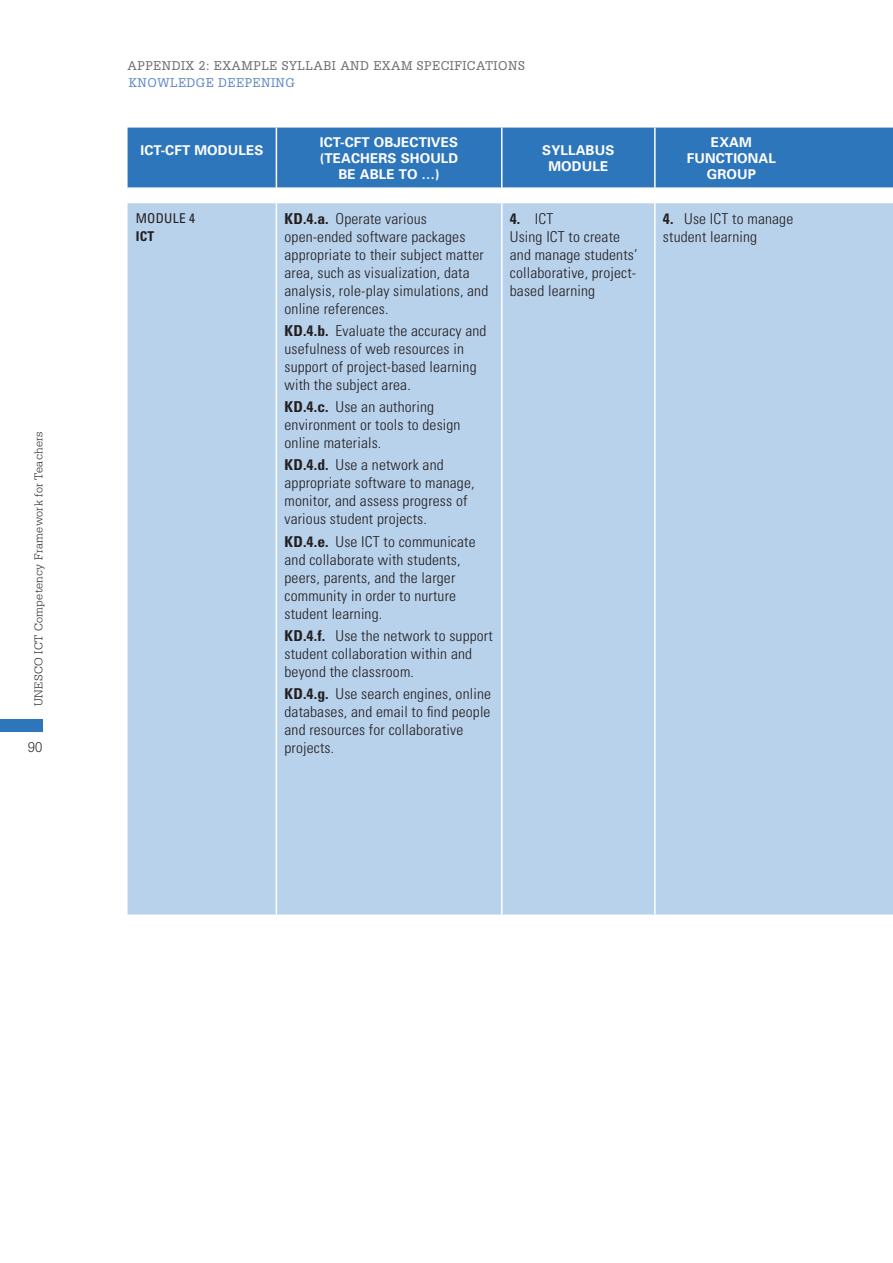
<style>
.page{position:relative;width:893px;height:1263px;background:#fff}
.page>*{position:absolute;margin:0;border:0;box-sizing:border-box;transform-origin:0 0}
.Annexe_txt_n{font:300 condensed 15px/18px "Univers";letter-spacing:.01em;color:#231f20;scale:1.04 1}
.t1{font:300 15px "Serifa";color:#231f20;scale:.96 1}
.ANNEX_entete_centre{font:700 13.5px/16.2px "Univers";letter-spacing:.01em;color:#fff;text-align:center}
.t2{font:13.5px "Serifa";letter-spacing:.04em;color:#6c6d70;scale:.9 1}
.t3{font:13.5px "Serifa";letter-spacing:.04em;color:#6189c6;scale:.9 1}
.ANNEX_Droit{font:condensed 13.5px/18px "Univers";letter-spacing:.02em;color:#231f20}
.t4{font:300 12px "Serifa";letter-spacing:.02em;color:#231f20}
.s1{font-weight:700}
</style>
<div class="page">
<div style="left:0;top:719px;width:43px;height:12px;background:#2e76bc"></div>
<div style="left:128px;top:128px;width:765px;height:60px;background:#2e76bc"></div>
<div style="left:128px;top:203px;width:765px;height:711px;background:#b9d2ec"></div>
<hr style="left:654px;top:203px;width:2px;height:711px;background:#fff">
<hr style="left:654px;top:128px;width:2px;height:60px;background:#fff">
<hr style="left:276px;top:128px;width:1px;height:60px;background:#fff">
<hr style="left:501px;top:128px;width:1px;height:60px;background:#fff">
<hr style="left:276px;top:203px;width:1px;height:711px;background:#fff">
<hr style="left:501px;top:203px;width:1px;height:711px;background:#fff">
<p class="t4" style="left:32px;top:706px;width:276px;rotate:-90deg">UNESCO ICT Competency Framework for Teachers</p>
<p class="t1" style="left:28px;top:738px;width:17px">90</p>
<p class="t2" style="left:128px;top:58px;width:443px">APPENDIX 2: EXAMPLE SYLLABI AND EXAM SPECIFICATIONS</p>
<p class="t3" style="left:129px;top:75px;width:186px">KNOWLEDGE DEEPENING</p>
<p class="ANNEX_entete_centre" style="left:141px;top:142px;width:124px">ICT-CFT MODULES</p>
<p class="ANNEX_entete_centre" style="left:320px;top:134px;width:140px">ICT-CFT OBJECTIVES (TEACHERS SHOULD<br>BE ABLE TO …)</p>
<p class="ANNEX_entete_centre" style="left:542px;top:142px;width:74px">SYLLABUS<br>MODULE</p>
<p class="ANNEX_entete_centre" style="left:687px;top:134px;width:90px">EXAM<br>FUNCTIONAL<br>GROUP</p>
<p class="ANNEX_Droit" style="left:136px;top:209px;width:61px">MODULE 4<br><span class="s1">ICT</span></p>
<p class="Annexe_txt_n" style="left:284px;top:209px;width:197px"><span class="s1">KD.4.a.</span> Operate various open-ended software packages appropriate to their subject matter area, such as visualization, data analysis, role-play simulations, and online references.</p>
<p class="Annexe_txt_n" style="left:284px;top:322px;width:196px"><span class="s1">KD.4.b.</span> Evaluate the accuracy and usefulness of web resources in support of project-based learning with the subject area.</p>
<p class="Annexe_txt_n" style="left:284px;top:398px;width:171px"><span class="s1">KD.4.c.</span> Use an authoring environment or tools to design online materials.</p>
<p class="Annexe_txt_n" style="left:284px;top:456px;width:184px"><span class="s1">KD.4.d.</span> Use a network and appropriate software to manage, monitor, and assess progress of various student projects.</p>
<p class="Annexe_txt_n" style="left:284px;top:532px;width:185px"><span class="s1">KD.4.e.</span> Use ICT to communicate and collaborate with students, peers, parents, and the larger community in order to nurture student learning.</p>
<p class="Annexe_txt_n" style="left:284px;top:627px;width:202px"><span class="s1">KD.4.f.</span> Use the network to support student collaboration within and beyond the classroom.</p>
<p class="Annexe_txt_n" style="left:284px;top:685px;width:200px"><span class="s1">KD.4.g.</span> Use search engines, online databases, and email to find people and resources for collaborative projects.</p>
<p class="Annexe_txt_n" style="left:510px;top:209px;width:124px"><span class="s1">4.</span> ICT<br>Using ICT to create and manage students’ collaborative, project&shy;based learning</p>
<p class="Annexe_txt_n" style="left:663px;top:209px;width:127px"><span class="s1">4.</span> Use ICT to manage student learning</p>
</div>
